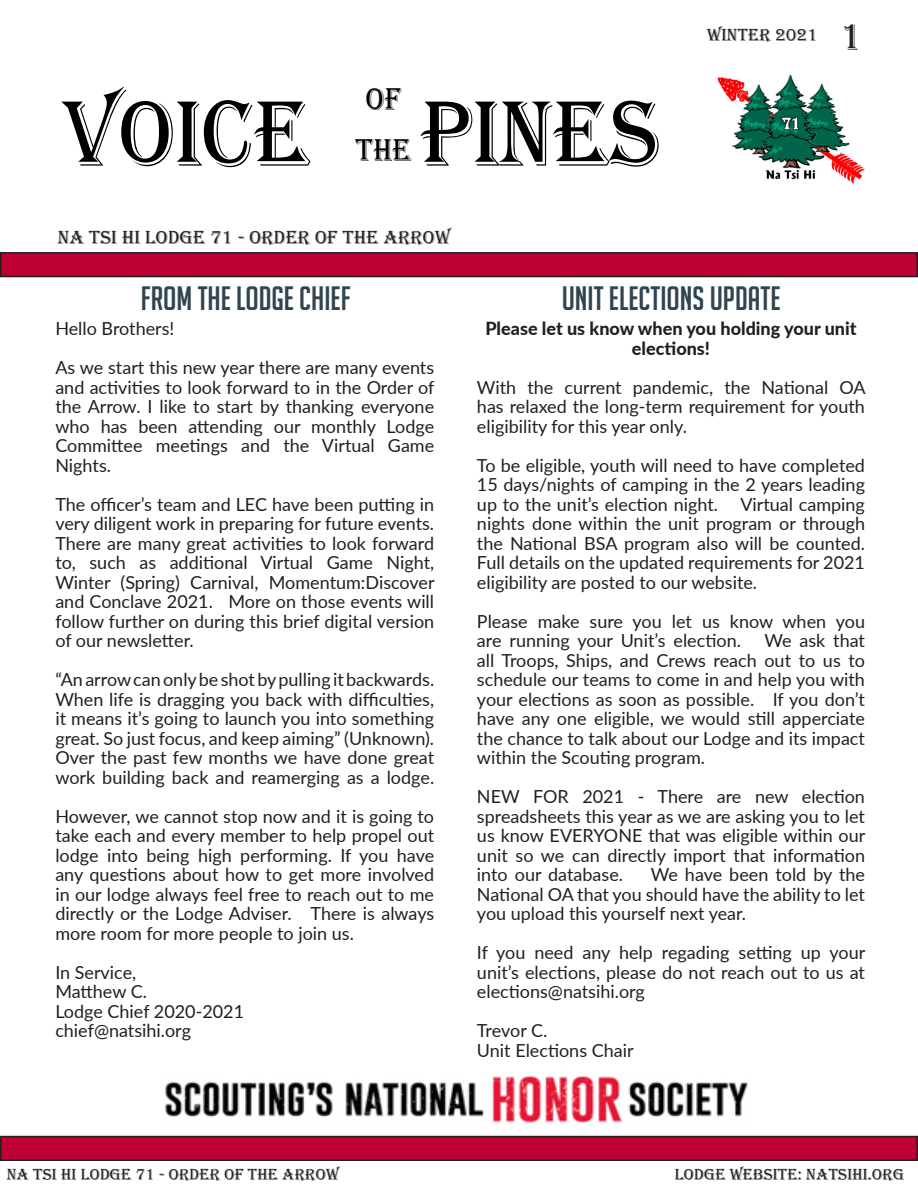
<style>
.page{position:relative;width:918px;height:1188px;background:#fff}
.page>*{position:absolute;margin:0;border:0;box-sizing:border-box;transform-origin:0 0}
.t1{font:96px "Algerian";color:#000;scale:.93 1}
.t2{font:33px "Big Noodle Titling";color:#31444f}
.t3{font:32.4px/50.4px "Algerian";color:#000;text-align:center;scale:.93 1}
.t4{font:19.5px "Algerian";color:#231f20}
.t5{font:18px/19.5px "Lato";color:#231f20;text-align:justify}
.t6{font:800 18px/19.5px "Lato";color:#231f20;text-align:center}
.t7{font:18px "Algerian";color:#231f20}
.t8{font:16.5px "Algerian";color:#231f20}
.s1{font-size:39px}
</style>
<div class="page">
<div style="left:1px;top:1137px;width:916px;height:23px;background:#bf0032"></div>
<div style="left:0;top:1136px;width:918px;height:25px;border:2px solid #231f20"></div>
<div style="left:1px;top:253px;width:916px;height:24px;background:#bf0032"></div>
<div style="left:0;top:252px;width:918px;height:25px;border:2px solid #231f20"></div>
<img style="left:717px;top:74px;width:148px;height:110px">
<img style="left:165px;top:1075px;width:583px;height:48px">
<h1 class="t1" style="left:63px;top:80px;width:585px">VOICE PINES</h1>
<h3 class="t3" style="left:356px;top:75px;width:62px">OF<br>THE</h3>
<p class="t4" style="left:58px;top:227px;width:112px">NA TSI HI LODGE</p>
<p class="t4" style="left:210px;top:227px;width:53px">71 - ORDER</p>
<p class="t4" style="left:315px;top:227px;width:84px">OF THE ARROW</p>
<p class="t7" style="left:707px;top:25px;width:158px">WINTER 2021 <span class="s1">1</span></p>
<h2 class="t2" style="left:141px;top:281px;width:211px">FROM THE LODGE CHIEF</h2>
<h2 class="t2" style="left:562px;top:281px;width:220px">UNIT ELECTIONS UPDATE</h2>
<p class="t5" style="left:55px;top:309px;width:380px;line-height:39px">Hello Brothers!<br>As we start this new year there are many events</p>
<p class="t5" style="left:55px;top:377px;width:381px">and activities to look forward to in the Order of the Arrow. I like to start by thanking everyone who has been attending our monthly Lodge Committee meetings and the Virtual Game Nights.</p>
<p class="t5" style="left:55px;top:494px;width:381px">The officer’s team and LEC have been putting in very diligent work in preparing for future events.<br>There are many great activities to look forward to, such as additional Virtual Game Night, Winter (Spring) Carnival, Momentum:Discover and Conclave 2021. More on those events will follow further on during this brief digital version of our newsletter.</p>
<p class="t5" style="left:55px;top:669px;width:380px">“An arrow can only be shot by pulling it backwards.<br>When life is dragging you back with difficulties, it means it’s going to launch you into something great. So just focus, and keep aiming” (Unknown).<br>Over the past few months we have done great work building back and reamerging as a lodge.</p>
<p class="t5" style="left:55px;top:806px;width:380px">However, we cannot stop now and it is going to take each and every member to help propel out lodge into being high performing. If you have any questions about how to get more involved in our lodge always feel free to reach out to me directly or the Lodge Adviser. There is always more room for more people to join us.</p>
<p class="t5" style="left:55px;top:962px;width:190px;text-align:left">In Service,<br>Matthew C.<br>Lodge Chief 2020-2021 chief@natsihi.org</p>
<p class="t6" style="left:485px;top:318px;width:373px">Please let us know when you holding your unit elections!</p>
<p class="t5" style="left:477px;top:377px;width:390px">With the current pandemic, the National OA has relaxed the long-term requirement for youth eligibility for this year only.</p>
<p class="t5" style="left:477px;top:455px;width:390px">To be eligible, youth will need to have completed 15 days/nights of camping in the 2 years leading up to the unit’s election night. Virtual camping nights done within the unit program or through the National BSA program also will be counted.<br>Full details on the updated requirements for 2021 eligibility are posted to our website.</p>
<p class="t5" style="left:477px;top:611px;width:390px">Please make sure you let us know when you are running your Unit’s election.</p>
<p class="t5" style="left:477px;top:630px;width:390px;text-indent:287px">We ask that all Troops, Ships, and Crews reach out to us to schedule our teams to come in and help you with your elections as soon as possible. If you don’t have any one eligible, we would still apperciate the chance to talk about our Lodge and its impact within the Scouting program.</p>
<p class="t5" style="left:477px;top:786px;width:390px">NEW FOR 2021 - There are new election spreadsheets this year as we are asking you to let us know EVERYONE that was eligible within our unit so we can directly import that information into our database.</p>
<p class="t5" style="left:477px;top:864px;width:390px;text-indent:174px">We have been told by the National OA that you should have the ability to let you upload this yourself next year.</p>
<p class="t5" style="left:477px;top:942px;width:390px">If you need any help regading setting up your unit’s elections, please do not reach out to us at elections@natsihi.org</p>
<p class="t5" style="left:477px;top:1020px;width:158px">Trevor C.<br>Unit Elections Chair</p>
<p class="t8" style="left:7px;top:1166px;width:334px">NA TSI HI LODGE 71 - ORDER OF THE ARROW</p>
<p class="t8" style="left:675px;top:1166px;width:231px">LODGE WEBSITE: NATSIHI.ORG</p>
</div>
